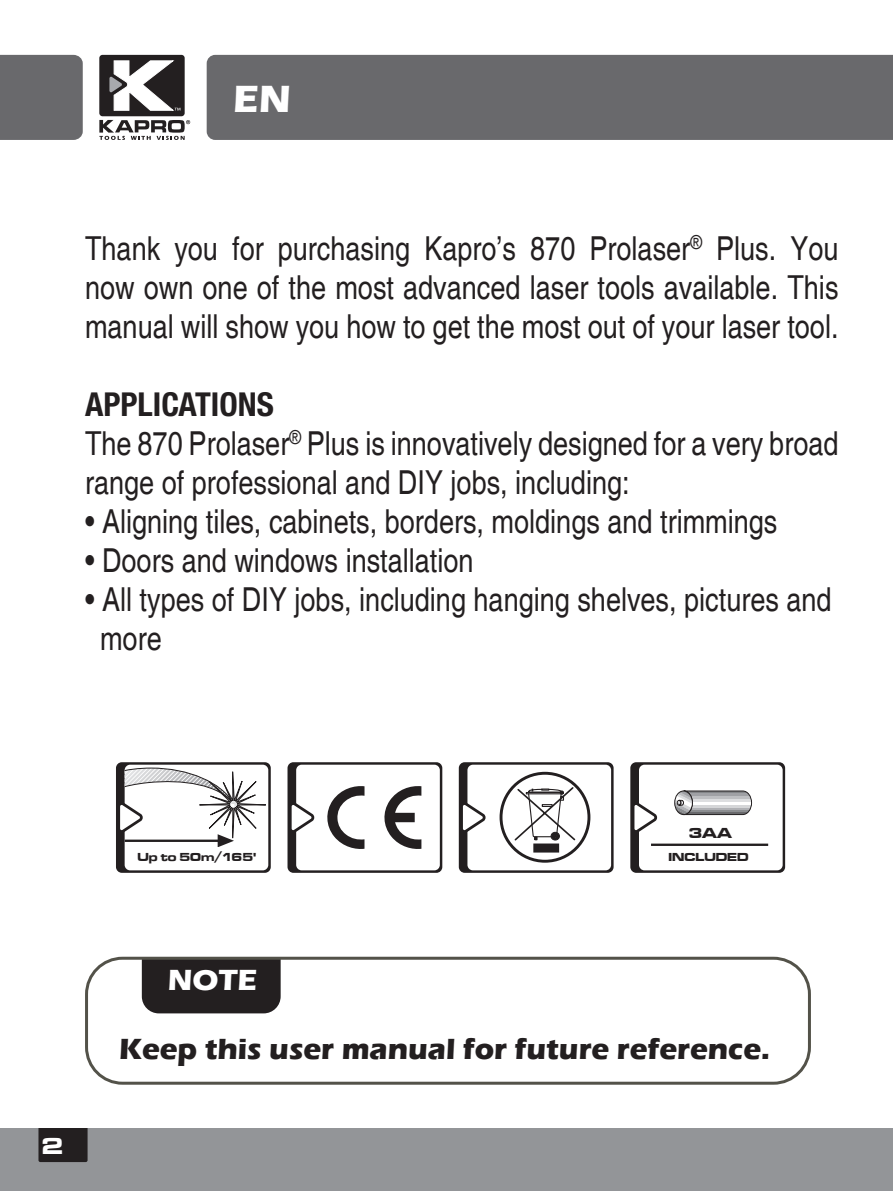
<style>
.page{position:relative;width:893px;height:1191px;background:#fff}
.page>*{position:absolute;margin:0;border:0;box-sizing:border-box;transform-origin:0 0}
.t1{font:700 39px "Eras ITC";color:#fff}
.t2{font:condensed 33px/39px "Helvetica";color:#231f20}
.t3{font:700 condensed 33px "Helvetica Neue";color:#231f20}
.t4{font:700 30px "Eras ITC";color:#231f20}
.t5{font:700 30px "Eras ITC";color:#fff}
.t6{font:24px "Microgramma D Bold Exte";color:#fff}
.t7{font:15px "Microgramma D Bold Exte";color:#231f20}
.t8{font:12px "Microgramma D Bold Exte";color:#231f20}
</style>
<div class="page">
<div style="left:0;top:1128px;width:893px;height:63px;background:#939598"></div>
<div style="left:38px;top:1128px;width:50px;height:34px;background:#231f20"></div>
<div style="left:99px;top:55px;width:86px;height:61px;background:#231f20;border-radius:3px"></div>
<svg style="left:99px;top:120px;width:91px;height:20px"></svg>
<svg style="left:109px;top:61px;width:71px;height:49px"></svg>
<div style="left:0;top:55px;width:83px;height:85px;background:#69696c"></div>
<div style="left:207px;top:55px;width:686px;height:85px;background:#69696c"></div>
<div style="left:142px;top:960px;width:139px;height:53px;background:#231f20"></div>
<div style="left:85px;top:956px;width:726px;height:128px;border:3px solid #535249;border-radius:36px"></div>
<div style="left:287px;top:762px;width:155px;height:111px;background:#231f20;border-radius:6px"></div>
<div style="left:296px;top:764px;width:144px;height:106px;background:#fff;border-radius:5px"></div>
<svg style="left:287px;top:800px;width:28px;height:34px"></svg>
<svg style="left:116px;top:762px;width:155px;height:111px"></svg>
<svg style="left:116px;top:764px;width:152px;height:106px"></svg>
<div style="left:630px;top:762px;width:155px;height:111px;background:#231f20;border-radius:6px"></div>
<div style="left:639px;top:764px;width:144px;height:106px;background:#fff;border-radius:5px"></div>
<svg style="left:630px;top:800px;width:28px;height:34px"></svg>
<hr style="left:651px;top:843px;width:117px;height:3px;background:#231f20">
<div style="left:674px;top:790px;width:19px;height:25px;border:1px solid #231f20;border-radius:50%"></div>
<svg style="left:675px;top:790px;width:77px;height:25px"></svg>
<svg style="left:459px;top:762px;width:155px;height:111px;background:#393637"></svg>
<div style="left:467px;top:764px;width:144px;height:106px;background:#fff;border-radius:5px"></div>
<svg style="left:459px;top:800px;width:27px;height:34px"></svg>
<svg style="left:513px;top:785px;width:64px;height:72px"></svg>
<div style="left:533px;top:843px;width:26px;height:9px;background:#231f20"></div>
<div style="left:500px;top:772px;width:90px;height:90px;border:3px solid #231f20;border-radius:50%"></div>
<div style="left:127px;top:847px;width:131px;height:21px;background:#fff"></div>
<svg style="left:384px;top:786px;width:37px;height:63px"></svg>
<svg style="left:327px;top:786px;width:37px;height:63px"></svg>
<p class="t1" style="left:233px;top:77px;width:59px">EN</p>
<p class="t2" style="left:85px;top:229px;width:755px;text-align:justify">Thank you for purchasing Kapro’s 870 Prolaser<sup>®</sup> Plus. You now own one of the most advanced laser tools available. This manual will show you how to get the most out of your laser tool.</p>
<p class="t3" style="left:85px;top:384px;width:190px">APPLICATIONS</p>
<p class="t2" style="left:85px;top:424px;width:755px">The 870 Prolaser<sup>®</sup> Plus is innovatively designed for a very broad range of professional and DIY jobs, including:</p>
<p class="t2" style="left:85px;top:502px;width:694px">• Aligning tiles, cabinets, borders, moldings and trimmings</p>
<p class="t2" style="left:85px;top:541px;width:390px">• Doors and windows installation</p>
<p class="t2" style="left:100px;top:580px;width:733px;text-indent:-15px">• All types of DIY jobs, including hanging shelves, pictures and more</p>
<p class="t6" style="left:42px;top:1129px;width:23px">2</p>
<p class="t7" style="left:689px;top:822px;width:45px">3AA</p>
<p class="t8" style="left:179px;top:848px;width:79px">165'/50m</p>
<p class="t8" style="left:669px;top:848px;width:81px">INCLUDED</p>
<p class="t8" style="left:138px;top:849px;width:120px">Up to 50m 165'</p>
<p class="t5" style="left:168px;top:963px;width:91px">NOTE</p>
<p class="t4" style="left:119px;top:1032px;width:652px">Keep this user manual for future reference.</p>
</div>
